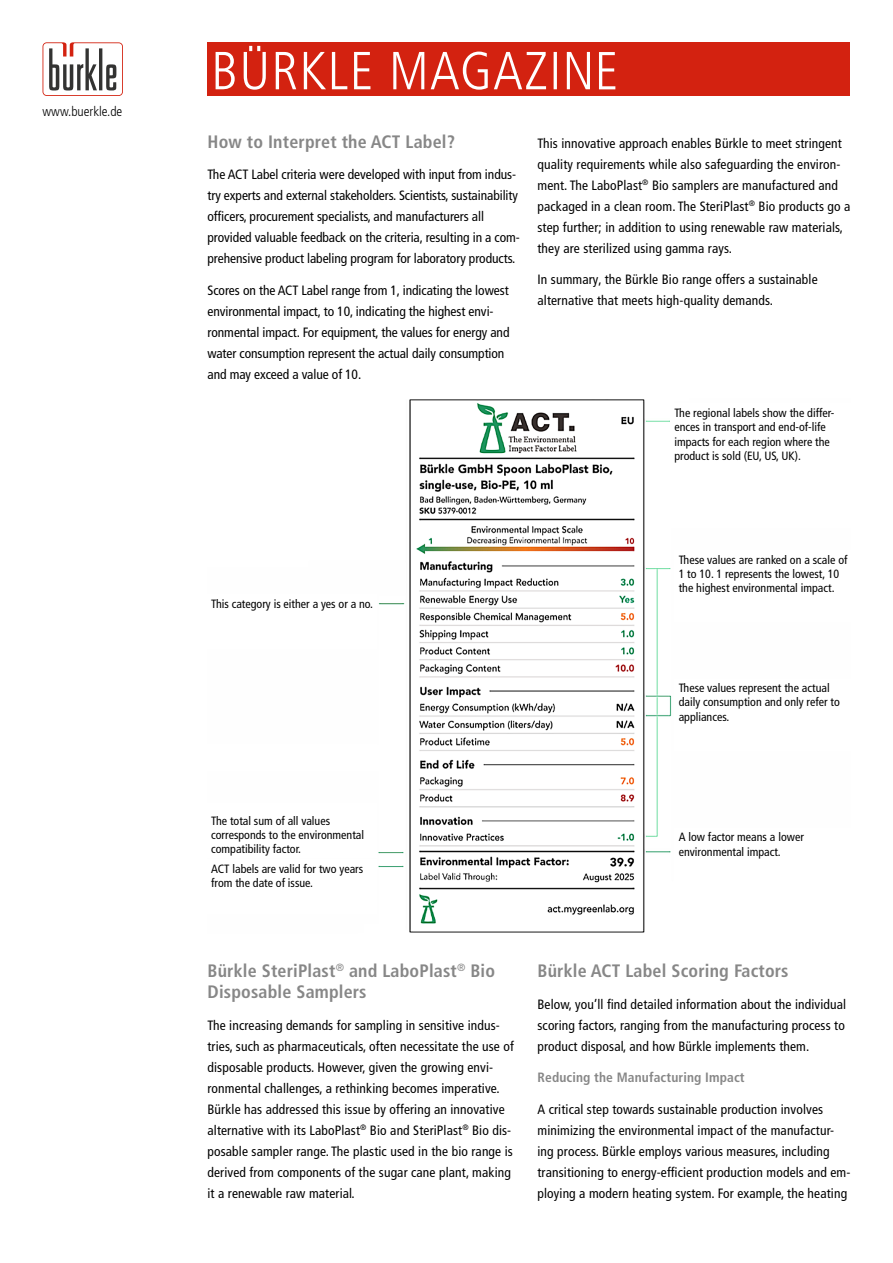
<style>
.page{position:relative;width:893px;height:1263px;background:#fff}
.page>*{position:absolute;margin:0;border:0;box-sizing:border-box;transform-origin:0 0}
.t1{font:700 condensed 18px/21px "Frutiger LT Pro";letter-spacing:.01em;color:#878787}
.t2{font:condensed 13.5px/21px "Frutiger LT Pro";letter-spacing:.01em;color:#000}
.t3{font:700 condensed 13.5px "Frutiger LT Pro";letter-spacing:.01em;color:#878787}
.t4{font:300 condensed 13.5px "Frutiger LT Pro";color:#000}
.t5{font:condensed 12px/14.4px "Frutiger LT Pro";color:#000}
</style>
<div class="page">
<svg style="left:43px;top:42px;width:80px;height:54px"></svg>
<img style="left:378px;top:399px;width:294px;height:534px">
<div style="left:670px;top:404px;width:183px;height:124px;background:#fff"></div>
<div style="left:207px;top:43px;width:643px;height:53px;background:#d32210"></div>
<svg style="left:216px;top:46px;width:374px;height:44px"></svg>
<svg style="left:599px;top:52px;width:16px;height:37px"></svg>
<p class="t4" style="left:43px;top:103px;width:81px">www.buerkle.de</p>
<h1 class="t1" style="left:207px;top:131px;width:249px">How to Interpret the ACT Label?</h1>
<p class="t2" style="left:207px;top:164px;width:314px">The ACT Label criteria were developed with input from indus&shy;try experts and external stakeholders. Scientists, sustainability officers, procurement specialists, and manufacturers all provided valuable feedback on the criteria, resulting in a com&shy;prehensive product labeling program for laboratory products.</p>
<p class="t2" style="left:207px;top:279px;width:304px">Scores on the ACT Label range from 1, indicating the lowest environmental impact, to 10, indicating the highest envi&shy;ronmental impact. For equipment, the values for energy and water consumption represent the actual daily consumption and may exceed a value of 10.</p>
<p class="t2" style="left:537px;top:132px;width:314px">This innovative approach enables Bürkle to meet stringent quality requirements while also safeguarding the environ&shy;ment. The LaboPlast<sup>®</sup> Bio samplers are manufactured and packaged in a clean room. The SteriPlast<sup>®</sup> Bio products go a step further; in addition to using renewable raw materials, they are sterilized using gamma rays.</p>
<p class="t2" style="left:537px;top:269px;width:282px">In summary, the Bürkle Bio range offers a sustainable alternative that meets high-quality demands.</p>
<p class="t5" style="left:674px;top:406px;width:161px">The regional labels show the differ&shy;ences in transport and end-of-life impacts for each region where the product is sold (EU, US, UK).</p>
<p class="t5" style="left:211px;top:596px;width:164px">This category is either a yes or a no.</p>
<p class="t5" style="left:679px;top:552px;width:170px">These values are ranked on a scale of<br>1 to 10. 1 represents the lowest, 10 the highest environmental impact.</p>
<p class="t5" style="left:679px;top:681px;width:163px">These values represent the actual daily consumption and only refer to appliances.</p>
<p class="t5" style="left:211px;top:813px;width:155px">The total sum of all values corresponds to the environmental compatibility factor.</p>
<p class="t5" style="left:211px;top:861px;width:154px">ACT labels are valid for two years from the date of issue.</p>
<p class="t5" style="left:679px;top:830px;width:127px">A low factor means a lower environmental impact.</p>
<h1 class="t1" style="left:207px;top:960px;width:289px">Bürkle SteriPlast<sup>®</sup> and LaboPlast<sup>®</sup> Bio<br>Disposable Samplers</h1>
<p class="t2" style="left:207px;top:1014px;width:308px">The increasing demands for sampling in sensitive indus&shy;tries, such as pharmaceuticals, often necessitate the use of disposable products. However, given the growing envi&shy;ronmental challenges, a rethinking becomes imperative.<br>Bürkle has addressed this issue by offering an innovative alternative with its LaboPlast<sup>®</sup> Bio and SteriPlast<sup>®</sup> Bio dis&shy;posable sampler range. The plastic used in the bio range is derived from components of the sugar cane plant, making it a renewable raw material.</p>
<h1 class="t1" style="left:537px;top:960px;width:253px">Bürkle ACT Label Scoring Factors</h1>
<p class="t2" style="left:537px;top:993px;width:310px;text-align:justify">Below, you’ll find detailed information about the individual scoring factors, ranging from the manufacturing process to product disposal, and how Bürkle implements them.</p>
<p class="t3" style="left:537px;top:1069px;width:209px">Reducing the Manufacturing Impact</p>
<p class="t2" style="left:537px;top:1098px;width:314px">A critical step towards sustainable production involves minimizing the environmental impact of the manufactur&shy;ing process. Bürkle employs various measures, including transitioning to energy-efficient production models and em&shy;ploying a modern heating system. For example, the heating</p>
</div>
